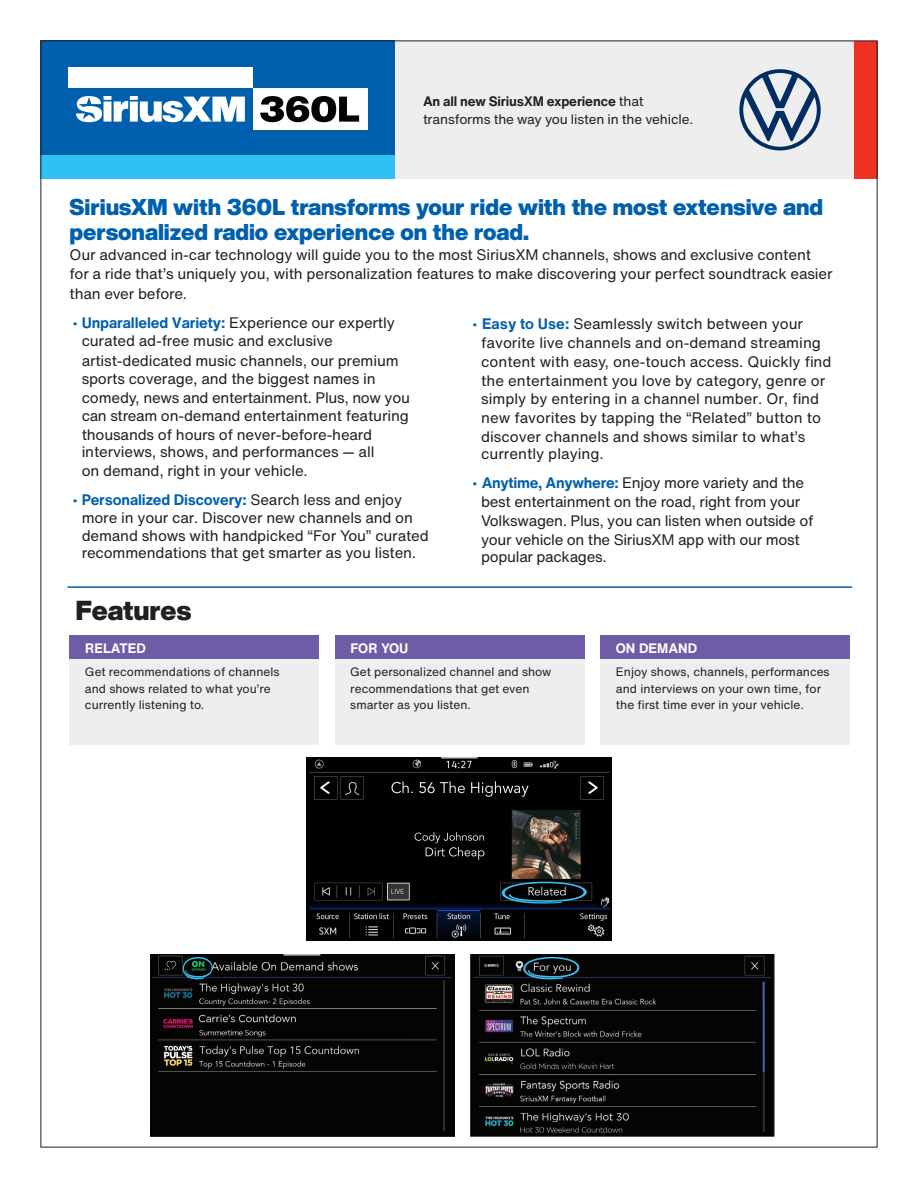
<style>
.page{position:relative;width:918px;height:1188px;background:#fff}
.page>*{position:absolute;margin:0;border:0;box-sizing:border-box;transform-origin:0 0}
.t1{font:900 27px "Helvetica Now Display";color:#231f20}
.t2{font:900 22.5px/25.5px "Helvetica Now Display";color:#0160ad}
.t3{font:15px/18.6px "Helvetica Now Text";letter-spacing:-.01em;color:#231f20}
.t4{font:13.5px/18px "Helvetica Now Text";letter-spacing:-.01em;color:#231f20}
.t5{font:700 13.5px "Helvetica Now Text";letter-spacing:.01em;color:#fff}
.t6{font:12px/16.5px "Helvetica Now Text";color:#231f20}
.s1{font-weight:700}
.s2{font-weight:700;color:#0160ad}
</style>
<div class="page">
<div style="left:70px;top:636px;width:249px;height:109px;background:#eeeeef"></div>
<div style="left:70px;top:636px;width:249px;height:23px;background:#6f5ca7"></div>
<div style="left:335px;top:636px;width:250px;height:109px;background:#eeeeef"></div>
<div style="left:335px;top:636px;width:250px;height:23px;background:#6f5ca7"></div>
<div style="left:600px;top:636px;width:250px;height:109px;background:#eeeeef"></div>
<div style="left:600px;top:636px;width:250px;height:23px;background:#6f5ca7"></div>
<hr style="left:68px;top:586px;width:784px;height:2px;background:#015aaa">
<img style="left:306px;top:758px;width:305px;height:183px">
<svg style="left:501px;top:882px;width:86px;height:22px;background:#19333d"></svg>
<img style="left:150px;top:954px;width:304px;height:183px">
<svg style="left:182px;top:957px;width:31px;height:22px"></svg>
<img style="left:471px;top:954px;width:304px;height:183px">
<svg style="left:523px;top:957px;width:57px;height:22px"></svg>
<div style="left:310px;top:41px;width:568px;height:138px;background:#eeeeef"></div>
<div style="left:40px;top:40px;width:355px;height:115px;background:#0160ad"></div>
<div style="left:253px;top:88px;width:115px;height:42px;background:#fff"></div>
<svg style="left:76px;top:96px;width:169px;height:26px"></svg>
<div style="left:69px;top:67px;width:184px;height:21px;background:#fff"></div>
<svg style="left:260px;top:96px;width:99px;height:26px"></svg>
<div style="left:40px;top:155px;width:355px;height:24px;background:#2dc2f2"></div>
<div style="left:854px;top:41px;width:24px;height:138px;background:#ef3122"></div>
<svg style="left:739px;top:69px;width:82px;height:81px"></svg>
<p class="t4" style="left:423px;top:92px;width:272px"><span class="s1">An all new SiriusXM experience</span> that transforms the way you listen in the vehicle.</p>
<h2 class="t2" style="left:70px;top:194px;width:755px">SiriusXM with 360L transforms your ride with the most extensive and personalized radio experience on the road.</h2>
<p class="t3" style="left:70px;top:245px;width:765px;line-height:19.5px">Our advanced in-car technology will guide you to the most SiriusXM channels, shows and exclusive content for a ride that’s uniquely you, with personalization features to make discovering your perfect soundtrack easier than ever before.</p>
<p class="t3" style="left:82px;top:315px;width:315px;line-height:17.4px;text-indent:-10px"><span class="s2">• Unparalleled Variety:</span> Experience our expertly curated ad-free music and exclusive</p>
<p class="t3" style="left:82px;top:351px;width:330px">artist-dedicated music channels, our premium sports coverage, and the biggest names in comedy, news and entertainment. Plus, now you can stream on-demand entertainment featuring thousands of hours of never-before-heard interviews, shows, and performances — all<br>on demand, right in your vehicle.</p>
<p class="t3" style="left:82px;top:491px;width:349px;line-height:17.9px;text-indent:-10px"><span class="s2">• Personalized Discovery:</span> Search less and enjoy more in your car. Discover new channels and on demand shows with handpicked “For You” curated recommendations that get smarter as you listen.</p>
<p class="t3" style="left:481px;top:315px;width:352px;text-indent:-9px"><span class="s2">• Easy to Use:</span> Seamlessly switch between your favorite live channels and on-demand streaming content with easy, one-touch access. Quickly fi nd the entertainment you love by category, genre or simply by entering in a channel number. Or, fi nd new favorites by tapping the “Related” button to discover channels and shows similar to what’s currently playing.</p>
<p class="t3" style="left:481px;top:474px;width:334px;text-indent:-9px"><span class="s2">• Anytime, Anywhere:</span> Enjoy more variety and the best entertainment on the road, right from your Volkswagen. Plus, you can listen when outside of your vehicle on the SiriusXM app with our most popular packages.</p>
<h1 class="t1" style="left:75px;top:592px;width:117px">Features</h1>
<p class="t5" style="left:85px;top:639px;width:63px">RELATED</p>
<p class="t6" style="left:85px;top:664px;width:196px">Get recommendations of channels and shows related to what you’re currently listening to.</p>
<p class="t5" style="left:350px;top:639px;width:60px">FOR YOU</p>
<p class="t6" style="left:350px;top:664px;width:203px">Get personalized channel and show recommendations that get even smarter as you listen.</p>
<p class="t5" style="left:616px;top:639px;width:83px">ON DEMAND</p>
<p class="t6" style="left:616px;top:664px;width:215px">Enjoy shows, channels, performances and interviews on your own time, for the first time ever in your vehicle.</p>
</div>
